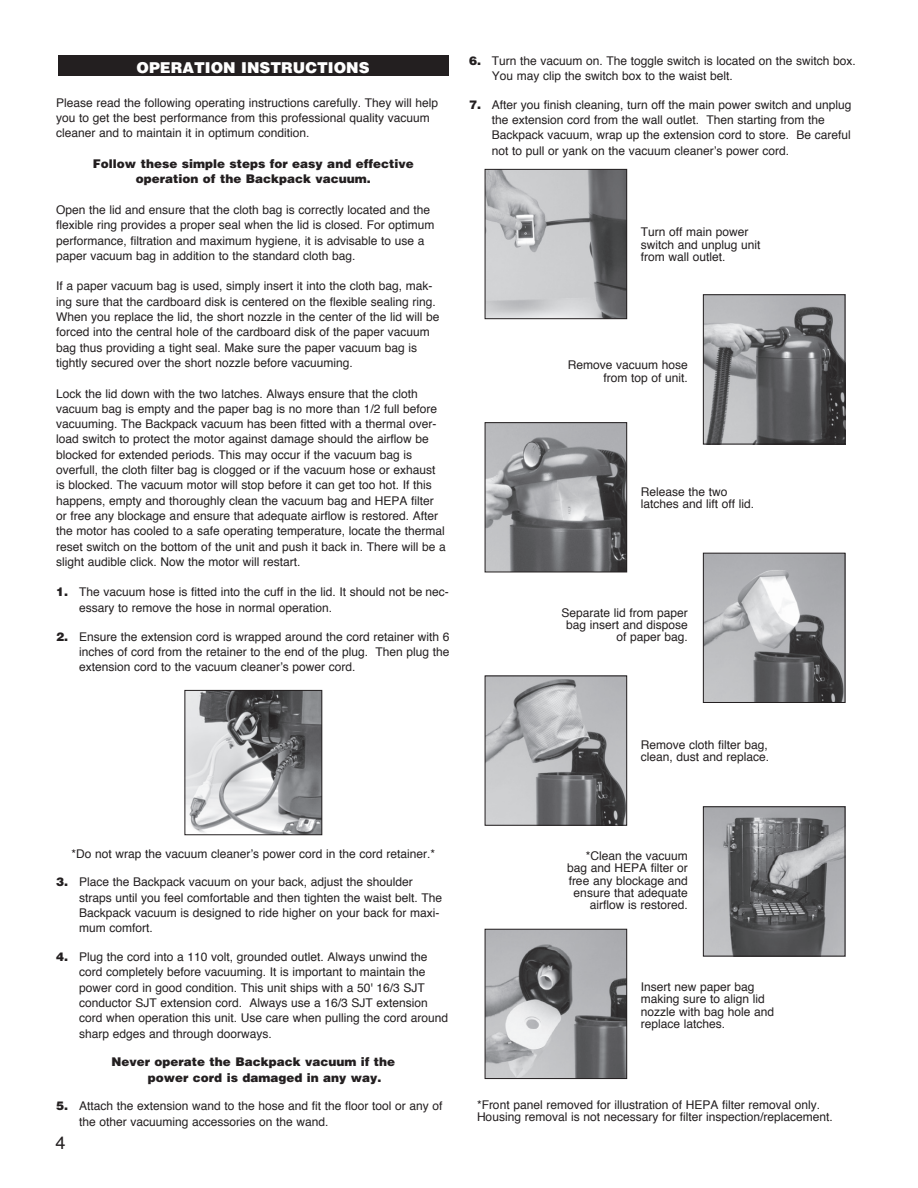
<style>
.page{position:relative;width:918px;height:1188px;background:#fff}
.page>*{position:absolute;margin:0;border:0;box-sizing:border-box;transform-origin:0 0}
.t1{font:18px "Helvetica";color:#231f20}
.t2{font:900 15px "Helvetica LT Pro";color:#fff}
.t3{font:12px/15.3px "Helvetica";color:#231f20}
.t4{font:900 12px/15.3px "Helvetica LT Pro";color:#231f20;text-align:center}
.s1{font-family:"Helvetica LT Pro";font-weight:900}
</style>
<div class="page">
<div style="left:58px;top:56px;width:390px;height:20px;background:#231f20"></div>
<img style="left:187px;top:692px;width:133px;height:141px">
<div style="left:185px;top:690px;width:137px;height:145px;border:1px solid #231f20"></div>
<img style="left:705px;top:296px;width:138px;height:146px">
<div style="left:703px;top:294px;width:142px;height:150px;border:1px solid #231f20"></div>
<img style="left:487px;top:424px;width:138px;height:146px">
<div style="left:485px;top:422px;width:142px;height:150px;border:1px solid #231f20"></div>
<img style="left:705px;top:555px;width:138px;height:146px">
<div style="left:703px;top:553px;width:142px;height:150px;border:1px solid #231f20"></div>
<img style="left:487px;top:678px;width:138px;height:146px">
<div style="left:485px;top:676px;width:142px;height:150px;border:1px solid #231f20"></div>
<img style="left:705px;top:809px;width:138px;height:145px">
<div style="left:703px;top:807px;width:142px;height:149px;border:1px solid #231f20"></div>
<img style="left:487px;top:931px;width:138px;height:146px">
<div style="left:485px;top:929px;width:142px;height:150px;border:1px solid #231f20"></div>
<img style="left:487px;top:171px;width:138px;height:146px">
<div style="left:485px;top:169px;width:142px;height:150px;border:1px solid #231f20"></div>
<p class="t2" style="left:137px;top:57px;width:234px">OPERATION INSTRUCTIONS</p>
<p class="t3" style="left:56px;top:95px;width:383px">Please read the following operating instructions carefully. They will help you to get the best performance from this professional quality vacuum cleaner and to maintain it in optimum condition.</p>
<p class="t4" style="left:93px;top:156px;width:322px">Follow these simple steps for easy and effective operation of the Backpack vacuum.</p>
<p class="t3" style="left:56px;top:202px;width:380px">Open the lid and ensure that the cloth bag is correctly located and the flexible ring provides a proper seal when the lid is closed. For optimum performance, filtration and maximum hygiene, it is advisable to use a paper vacuum bag in addition to the standard cloth bag.</p>
<p class="t3" style="left:56px;top:279px;width:385px">If a paper vacuum bag is used, simply insert it into the cloth bag, mak&shy;ing sure that the cardboard disk is centered on the flexible sealing ring.<br>When you replace the lid, the short nozzle in the center of the lid will be forced into the central hole of the cardboard disk of the paper vacuum bag thus providing a tight seal. Make sure the paper vacuum bag is tightly secured over the short nozzle before vacuuming.</p>
<p class="t3" style="left:56px;top:386px;width:391px">Lock the lid down with the two latches. Always ensure that the cloth vacuum bag is empty and the paper bag is no more than 1/2 full before vacuuming. The Backpack vacuum has been fitted with a thermal over&shy;load switch to protect the motor against damage should the airflow be blocked for extended periods. This may occur if the vacuum bag is overfull, the cloth filter bag is clogged or if the vacuum hose or exhaust is blocked. The vacuum motor will stop before it can get too hot. If this happens, empty and thoroughly clean the vacuum bag and HEPA filter or free any blockage and ensure that adequate airflow is restored. After the motor has cooled to a safe operating temperature, locate the thermal reset switch on the bottom of the unit and push it back in. There will be a slight audible click. Now the motor will restart.</p>
<p class="t3" style="left:79px;top:585px;width:371px;text-indent:-23px"><span class="s1">1.</span> The vacuum hose is fitted into the cuff in the lid. It should not be nec&shy;essary to remove the hose in normal operation.</p>
<p class="t3" style="left:79px;top:629px;width:372px;text-align:justify;text-indent:-23px"><span class="s1">2.</span> Ensure the extension cord is wrapped around the cord retainer with 6 inches of cord from the retainer to the end of the plug. Then plug the extension cord to the vacuum cleaner’s power cord.</p>
<p class="t3" style="left:492px;top:53px;width:366px;text-indent:-23px"><span class="s1">6.</span> Turn the vacuum on. The toggle switch is located on the switch box.<br>You may clip the switch box to the waist belt.</p>
<p class="t3" style="left:492px;top:97px;width:361px;text-indent:-23px"><span class="s1">7.</span> After you finish cleaning, turn off the main power switch and unplug the extension cord from the wall outlet. Then starting from the Backpack vacuum, wrap up the extension cord to store. Be careful not to pull or yank on the vacuum cleaner’s power cord.</p>
<p class="t3" style="left:641px;top:226px;width:121px;line-height:12.3px">Turn off main power switch and unplug unit from wall outlet.</p>
<p class="t3" style="left:568px;top:359px;width:122px;line-height:12.3px;text-align:right">Remove vacuum hose from top of unit.</p>
<p class="t3" style="left:641px;top:486px;width:115px;line-height:12.3px">Release the two latches and lift off lid.</p>
<p class="t3" style="left:561px;top:607px;width:128px;line-height:12.3px;text-align:right">Separate lid from paper bag insert and dispose of paper bag.</p>
<p class="t3" style="left:641px;top:739px;width:130px;line-height:12.3px">Remove cloth filter bag, clean, dust and replace.</p>
<p class="t3" style="left:71px;top:846px;width:365px">*Do not wrap the vacuum cleaner’s power cord in the cord retainer.*</p>
<p class="t3" style="left:79px;top:875px;width:365px;text-indent:-23px"><span class="s1">3.</span> Place the Backpack vacuum on your back, adjust the shoulder straps until you feel comfortable and then tighten the waist belt. The Backpack vacuum is designed to ride higher on your back for maxi&shy;mum comfort.</p>
<p class="t3" style="left:79px;top:950px;width:371px;text-indent:-23px"><span class="s1">4.</span> Plug the cord into a 110 volt, grounded outlet. Always unwind the cord completely before vacuuming. It is important to maintain the power cord in good condition. This unit ships with a 50' 16/3 SJT conductor SJT extension cord. Always use a 16/3 SJT extension cord when operation this unit. Use care when pulling the cord around sharp edges and through doorways.</p>
<p class="t4" style="left:148px;top:1054px;width:249px;text-align:left;text-indent:-36px">Never operate the Backpack vacuum if the power cord is damaged in any way.</p>
<p class="t3" style="left:79px;top:1099px;width:365px;text-indent:-23px"><span class="s1">5.</span> Attach the extension wand to the hose and fit the floor tool or any of the other vacuuming accessories on the wand.</p>
<h1 class="t1" style="left:56px;top:1129px;width:12px">4</h1>
<p class="t3" style="left:567px;top:850px;width:122px;line-height:12.3px;text-align:right">*Clean the vacuum bag and HEPA filter or free any blockage and ensure that adequate airflow is restored.</p>
<p class="t3" style="left:641px;top:981px;width:135px;line-height:12.3px">Insert new paper bag making sure to align lid nozzle with bag hole and replace latches.</p>
<p class="t3" style="left:477px;top:1099px;width:357px;line-height:12.3px">*Front panel removed for illustration of HEPA filter removal only.<br>Housing removal is not necessary for filter inspection/replacement.</p>
</div>
